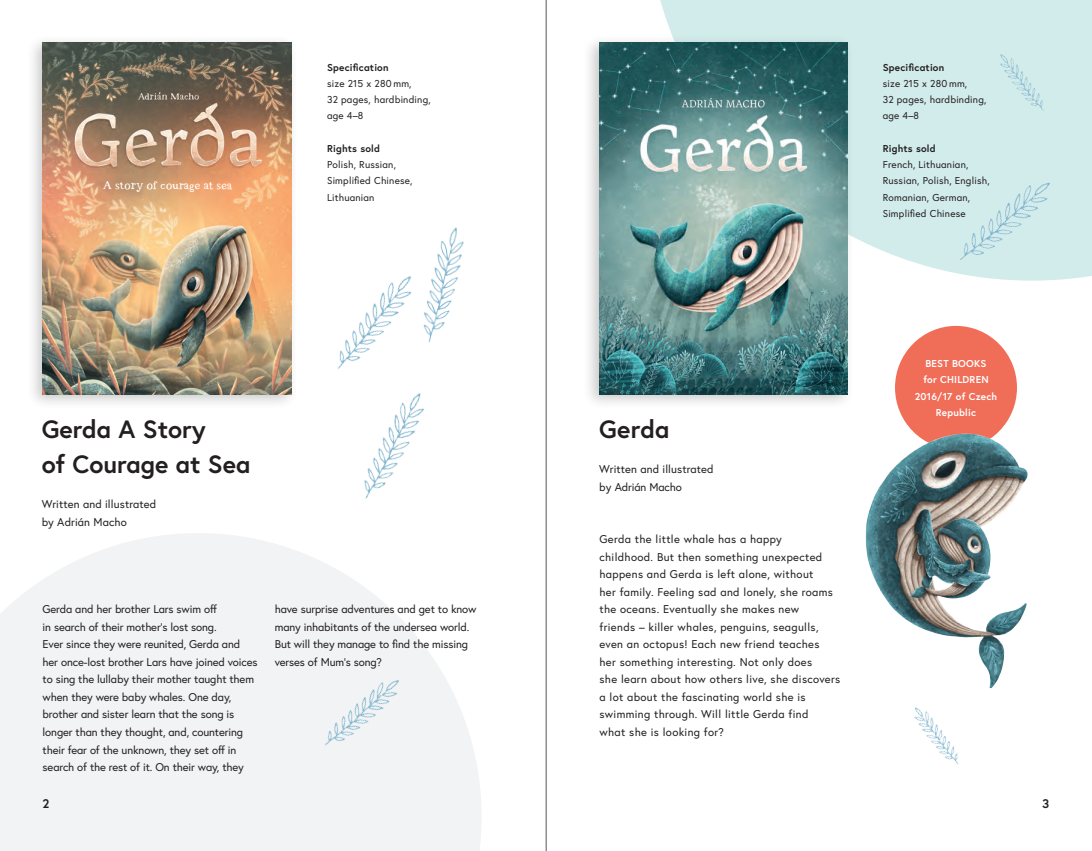
<style>
.page{position:relative;width:1092px;height:851px;background:#fff}
.page>*{position:absolute;margin:0;border:0;box-sizing:border-box;transform-origin:0 0}
.headline_new{font:700 25px/35px "Europa";color:#231f20}
.t1{font:700 12.5px "Europa";color:#231f20}
.t2{font:11.25px/17.5px "Europa";letter-spacing:-.01em;color:#231f20}
.t3{font:11.25px/17.5px "Europa";letter-spacing:.03em;color:#231f20}
.t4{font:11.25px "Europa";letter-spacing:.01em;color:#231f20}
.specification_bold{font:10px/16.2px "Europa";letter-spacing:.02em;color:#231f20}
.specification_bold-2{font:700 10px "Europa";letter-spacing:.02em;color:#231f20}
.specification{font:700 10px/16.2px "Europa";letter-spacing:.02em;color:#fff;text-align:center}
.t5{font:10px "Strange Times";color:#fff}
</style>
<div class="page">
<svg style="left:0;top:533px;width:481px;height:317px;fill:#f2f3f4"></svg>
<div style="left:26px;top:34px;width:272px;height:376px;background:#231f20;opacity:.24"></div>
<img style="left:43px;top:43px;width:248px;height:351px">
<div style="left:660px;top:0;width:431px;height:255px;background:#d2eceb"></div>
<img style="left:275px;top:210px;width:97px;height:200px">
<img style="left:372px;top:227px;width:92px;height:113px">
<div style="left:270px;top:655px;width:161px;height:152px;background:#f2f3f4"></div>
<img style="left:914px;top:707px;width:45px;height:58px">
<img style="left:306px;top:340px;width:175px;height:214px">
<div style="left:960px;top:16px;width:117px;height:89px;background:#d2eceb"></div>
<img style="left:894px;top:105px;width:197px;height:235px">
<div style="left:582px;top:34px;width:272px;height:376px;background:#231f20;opacity:.24"></div>
<img style="left:599px;top:43px;width:248px;height:351px">
<div style="left:894px;top:326px;width:122px;height:123px;background:#f06d58;border-radius:50%"></div>
<img style="left:865px;top:425px;width:163px;height:264px">
<hr style="left:546px;top:0;width:1px;height:850px;background:#57585a">
<p class="t5" style="left:103px;top:177px;width:131px">A story of courage at sea</p>
<p class="specification_bold-2" style="left:327px;top:60px;width:63px">Specification</p>
<p class="specification_bold" style="left:327px;top:75px;width:86px">size 215 x 280 mm,</p>
<p class="specification_bold" style="left:327px;top:91px;width:105px">32 pages, hardbinding,</p>
<p class="specification_bold" style="left:327px;top:107px;width:38px">age 4–8</p>
<p class="specification_bold-2" style="left:327px;top:141px;width:54px">Rights sold</p>
<p class="specification_bold" style="left:327px;top:156px;width:87px">Polish, Russian,<br>Simplified Chinese,<br>Lithuanian</p>
<p class="headline_new" style="left:42px;top:411px;width:210px">Gerda A Story<br>of Courage at Sea</p>
<p class="t4" style="left:42px;top:497px;width:116px">Written and illustrated</p>
<p class="t4" style="left:42px;top:514px;width:87px">by Adrián Macho</p>
<p class="t2" style="left:43px;top:600px;width:176px">Gerda and her brother Lars swim off in search of their mother’s lost song.</p>
<p class="t2" style="left:43px;top:635px;width:216px">Ever since they were reunited, Gerda and her once-lost brother Lars have joined voices to sing the lullaby their mother taught them when they were baby whales. One day, brother and sister learn that the song is longer than they thought, and, countering their fear of the unknown, they set off in search of the rest of it. On their way, they</p>
<p class="t1" style="left:43px;top:795px;width:8px">2</p>
<p class="t2" style="left:275px;top:600px;width:203px">have surprise adventures and get to know many inhabitants of the undersea world.<br>But will they manage to find the missing verses of Mum’s song?</p>
<p class="specification_bold-2" style="left:882px;top:60px;width:63px">Specification</p>
<p class="specification_bold" style="left:882px;top:75px;width:86px">size 215 x 280 mm,</p>
<p class="specification_bold" style="left:882px;top:91px;width:105px">32 pages, hardbinding,</p>
<p class="specification_bold" style="left:882px;top:107px;width:38px">age 4–8</p>
<p class="specification_bold-2" style="left:882px;top:141px;width:54px">Rights sold</p>
<p class="specification_bold" style="left:882px;top:156px;width:108px">French, Lithuanian,<br>Russian, Polish, English,<br>Romanian, German,<br>Simplified Chinese</p>
<p class="headline_new" style="left:599px;top:411px;width:72px">Gerda</p>
<p class="t4" style="left:599px;top:462px;width:116px">Written and illustrated</p>
<p class="t2" style="left:599px;top:478px;width:84px">by Adrián Macho</p>
<p class="t3" style="left:599px;top:530px;width:242px">Gerda the little whale has a happy<br>childhood. But then something unexpected happens and Gerda is left alone, without<br>her family. Feeling sad and lonely, she roams the oceans. Eventually she makes new<br>friends – killer whales, penguins, seagulls, even an octopus! Each new friend teaches<br>her something interesting. Not only does<br>she learn about how others live, she discovers a lot about the fascinating world she is swimming through. Will little Gerda find<br>what she is looking for?</p>
<p class="specification" style="left:925px;top:355px;width:63px">BEST BOOKS</p>
<p class="specification" style="left:923px;top:371px;width:67px">for CHILDREN</p>
<p class="specification" style="left:914px;top:387px;width:84px">2016/17 of Czech<br>Republic</p>
<p class="t1" style="left:1042px;top:795px;width:9px">3</p>
</div>
